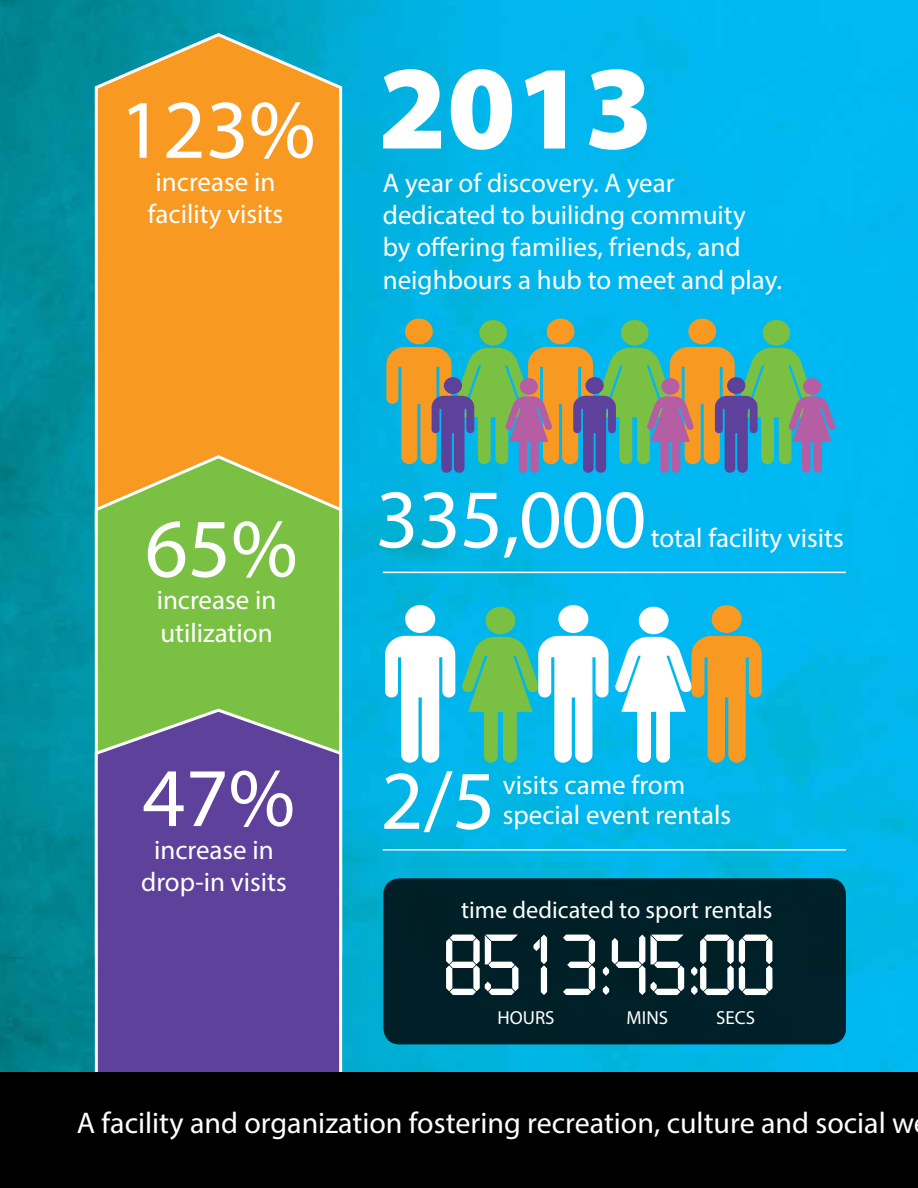
<style>
.page{position:relative;width:918px;height:1188px;background:#fff}
.page>*{position:absolute;margin:0;border:0;box-sizing:border-box;transform-origin:0 0}
.t1{font:900 120px "Myriad Pro";color:#fff}
.t2{font:84px "Myriad Pro";letter-spacing:-.005em;color:#fff}
.t3{font:75.6px "Liquid Crystal";color:#fff}
.t4{font:30px "Myriad Pro";color:#fff}
.t5{font:27px/32.4px "Myriad Pro";color:#fff}
.t6{font:24.3px "Myriad Pro";color:#fff}
.t7{font:18.9px "Myriad Pro";color:#fff}
</style>
<div class="page">
<img style="left:0;top:0;width:918px;height:1073px">
<svg style="left:92px;top:31px;width:252px;height:422px;background:#e29b32"></svg>
<svg style="left:92px;top:453px;width:252px;height:253px;background:#8abe47"></svg>
<svg style="left:92px;top:706px;width:252px;height:367px;background:#625097"></svg>
<div style="left:0;top:1073px;width:918px;height:115px;background:#000"></div>
<div style="left:383px;top:878px;width:463px;height:166px;background:#002028;border-radius:16px"></div>
<hr style="left:383px;top:572px;width:463px;height:1px;background:#fff">
<hr style="left:383px;top:849px;width:463px;height:2px;background:#fff">
<div style="left:405px;top:319px;width:28px;height:25px;background:#f89921;border-radius:50%"></div>
<div style="left:479px;top:320px;width:28px;height:25px;background:#7ac143;border-radius:50%"></div>
<div style="left:547px;top:319px;width:27px;height:25px;background:#f89921;border-radius:50%"></div>
<div style="left:621px;top:320px;width:28px;height:25px;background:#7ac143;border-radius:50%"></div>
<div style="left:688px;top:319px;width:28px;height:25px;background:#f89921;border-radius:50%"></div>
<div style="left:763px;top:320px;width:27px;height:25px;background:#7ac143;border-radius:50%"></div>
<svg style="left:386px;top:347px;width:450px;height:126px;background:#7a9780"></svg>
<div style="left:405px;top:605px;width:30px;height:28px;background:#fff;border-radius:50%"></div>
<svg style="left:385px;top:636px;width:70px;height:127px"></svg>
<div style="left:486px;top:607px;width:29px;height:27px;background:#7ac143;border-radius:50%"></div>
<div style="left:558px;top:605px;width:30px;height:28px;background:#fff;border-radius:50%"></div>
<svg style="left:461px;top:636px;width:148px;height:127px"></svg>
<div style="left:639px;top:607px;width:30px;height:27px;background:#fff;border-radius:50%"></div>
<div style="left:712px;top:605px;width:30px;height:28px;background:#f89921;border-radius:50%"></div>
<svg style="left:615px;top:636px;width:147px;height:127px"></svg>
<h2 class="t2" style="left:120px;top:78px;width:197px">123%</h2>
<p class="t5" style="left:148px;top:165px;width:137px">increase in facility visits</p>
<h1 class="t1" style="left:378px;top:28px;width:277px">2013</h1>
<p class="t5" style="left:383px;top:166px;width:401px">A year of discovery. A year dedicated to builidng commuity<br>by offering families, friends, and neighbours a hub to meet and play.</p>
<h2 class="t2" style="left:145px;top:497px;width:154px">65%</h2>
<p class="t5" style="left:157px;top:584px;width:121px">increase in utilization</p>
<h2 class="t2" style="left:142px;top:746px;width:154px">47%</h2>
<p class="t5" style="left:141px;top:833px;width:147px;text-align:center">increase in drop-in visits</p>
<h2 class="t2" style="left:376px;top:467px;width:272px">335,000</h2>
<p class="t5" style="left:651px;top:521px;width:195px">total facility visits</p>
<h2 class="t2" style="left:381px;top:749px;width:116px">2/5</h2>
<p class="t5" style="left:503px;top:769px;width:230px;line-height:30px">visits came from special event rentals</p>
<p class="t6" style="left:461px;top:895px;width:313px">time dedicated to sport rentals</p>
<h3 class="t3" style="left:448px;top:925px;width:333px">8513:45:00</h3>
<p class="t7" style="left:497px;top:1006px;width:59px">HOURS</p>
<p class="t7" style="left:627px;top:1006px;width:43px">MINS</p>
<p class="t7" style="left:716px;top:1006px;width:40px">SECS</p>
<p class="t4" style="left:77px;top:1104px;width:839px">A facility and organization fostering recreation, culture and social w</p>
</div>
